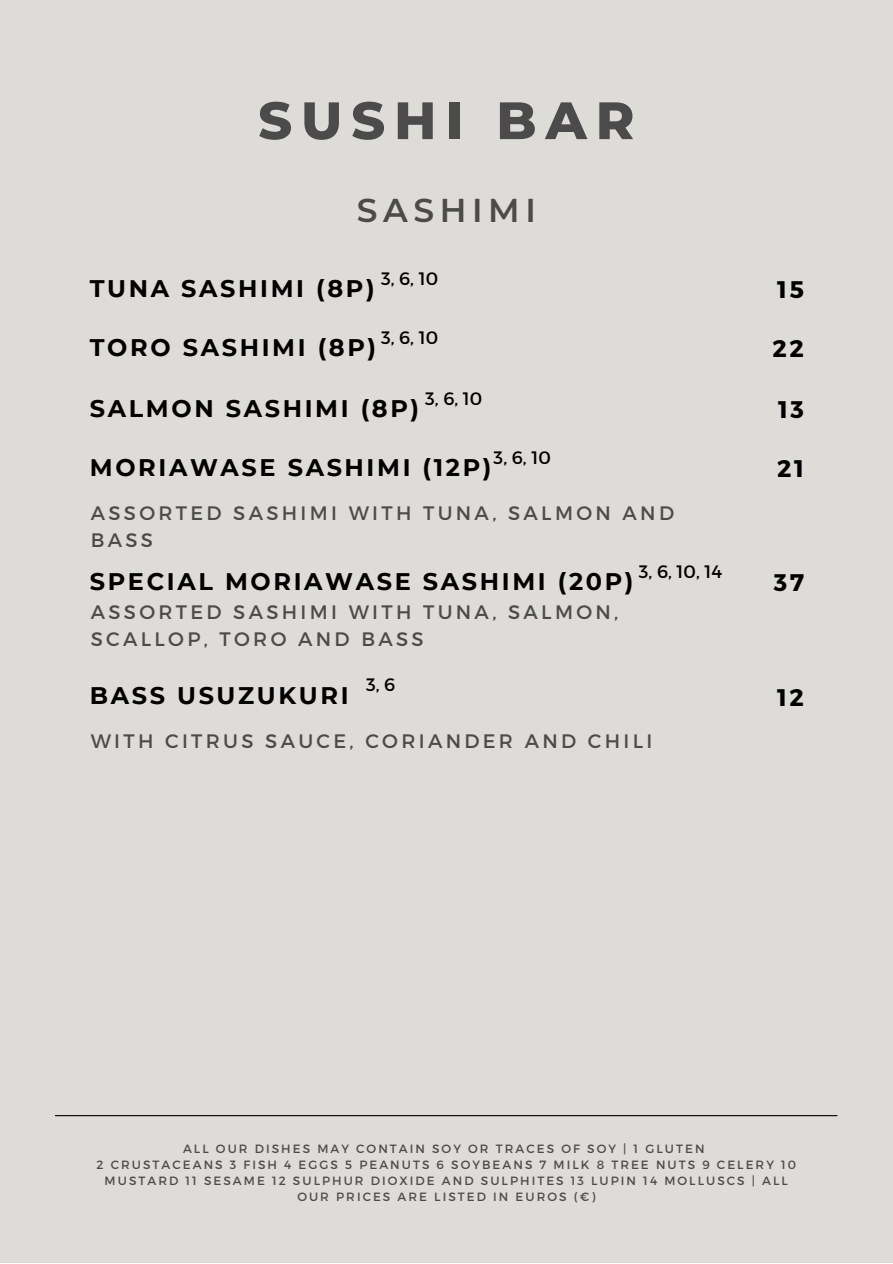
<style>
.page{position:relative;width:893px;height:1264px;background:#fff}
.page>*{position:absolute;margin:0;border:0;box-sizing:border-box;transform-origin:0 0}
.t1{font:800 52.5px "Montserrat";letter-spacing:.17em;color:#4b4b4b}
.t2{font:600 33px "Montserrat";letter-spacing:.17em;color:#4b4b4b}
.t3{font:700 24px "Montserrat";letter-spacing:.11em;color:#000}
.t4{font:19.5px/27px "Montserrat";letter-spacing:.17em;color:#4b4b4b}
.t5{font:18px "Montserrat";color:#000}
.t6{font:12px/16px "Montserrat";letter-spacing:.17em;color:#4b4b4b;text-align:center}
</style>
<div class="page">
<div style="left:0;top:0;width:892px;height:1262px;background:#dedcd8"></div>
<hr style="left:55px;top:1115px;width:782px;height:1px;background:#000">
<h1 class="t1" style="left:258px;top:88px;width:378px">SUSHI BAR</h1>
<h2 class="t2" style="left:357px;top:190px;width:181px">SASHIMI</h2>
<h3 class="t5" style="left:381px;top:267px;width:59px">3, 6, 10</h3>
<h3 class="t3" style="left:90px;top:274px;width:286px">TUNA SASHIMI (8P)</h3>
<h3 class="t3" style="left:777px;top:274px;width:28px">15</h3>
<h3 class="t3" style="left:90px;top:333px;width:288px">TORO SASHIMI (8P)</h3>
<h3 class="t3" style="left:772px;top:333px;width:33px">22</h3>
<h3 class="t3" style="left:90px;top:394px;width:331px">SALMON SASHIMI (8P)</h3>
<h3 class="t3" style="left:778px;top:394px;width:27px">13</h3>
<h3 class="t3" style="left:90px;top:453px;width:403px">MORIAWASE SASHIMI (12P)</h3>
<h3 class="t4" style="left:91px;top:498px;width:584px">ASSORTED SASHIMI WITH TUNA, SALMON AND<br>BASS</h3>
<h3 class="t5" style="left:381px;top:326px;width:59px">3, 6, 10</h3>
<h3 class="t5" style="left:425px;top:387px;width:59px">3, 6, 10</h3>
<h3 class="t5" style="left:493px;top:446px;width:59px">3, 6, 10</h3>
<h3 class="t3" style="left:777px;top:453px;width:28px">21</h3>
<h3 class="t5" style="left:638px;top:559px;width:85px">3, 6, 10, 14</h3>
<h3 class="t3" style="left:90px;top:566px;width:545px">SPECIAL MORIAWASE SASHIMI (20P)</h3>
<h3 class="t4" style="left:91px;top:598px;width:529px">ASSORTED SASHIMI WITH TUNA, SALMON,<br>SCALLOP, TORO AND BASS</h3>
<h3 class="t5" style="left:366px;top:672px;width:31px">3, 6</h3>
<h3 class="t3" style="left:90px;top:681px;width:260px">BASS USUZUKURI</h3>
<h3 class="t4" style="left:91px;top:727px;width:563px">WITH CITRUS SAUCE, CORIANDER AND CHILI</h3>
<h3 class="t3" style="left:773px;top:567px;width:32px">37</h3>
<h3 class="t3" style="left:777px;top:681px;width:28px">12</h3>
<p class="t6" style="left:97px;top:1139px;width:701px">ALL OUR DISHES MAY CONTAIN SOY OR TRACES OF SOY | 1 GLUTEN<br>2 CRUSTACEANS 3 FISH 4 EGGS 5 PEANUTS 6 SOYBEANS 7 MILK 8 TREE NUTS 9 CELERY 10<br>MUSTARD 11 SESAME 12 SULPHUR DIOXIDE AND SULPHITES 13 LUPIN 14 MOLLUSCS | ALL OUR PRICES ARE LISTED IN EUROS (€)</p>
</div>
